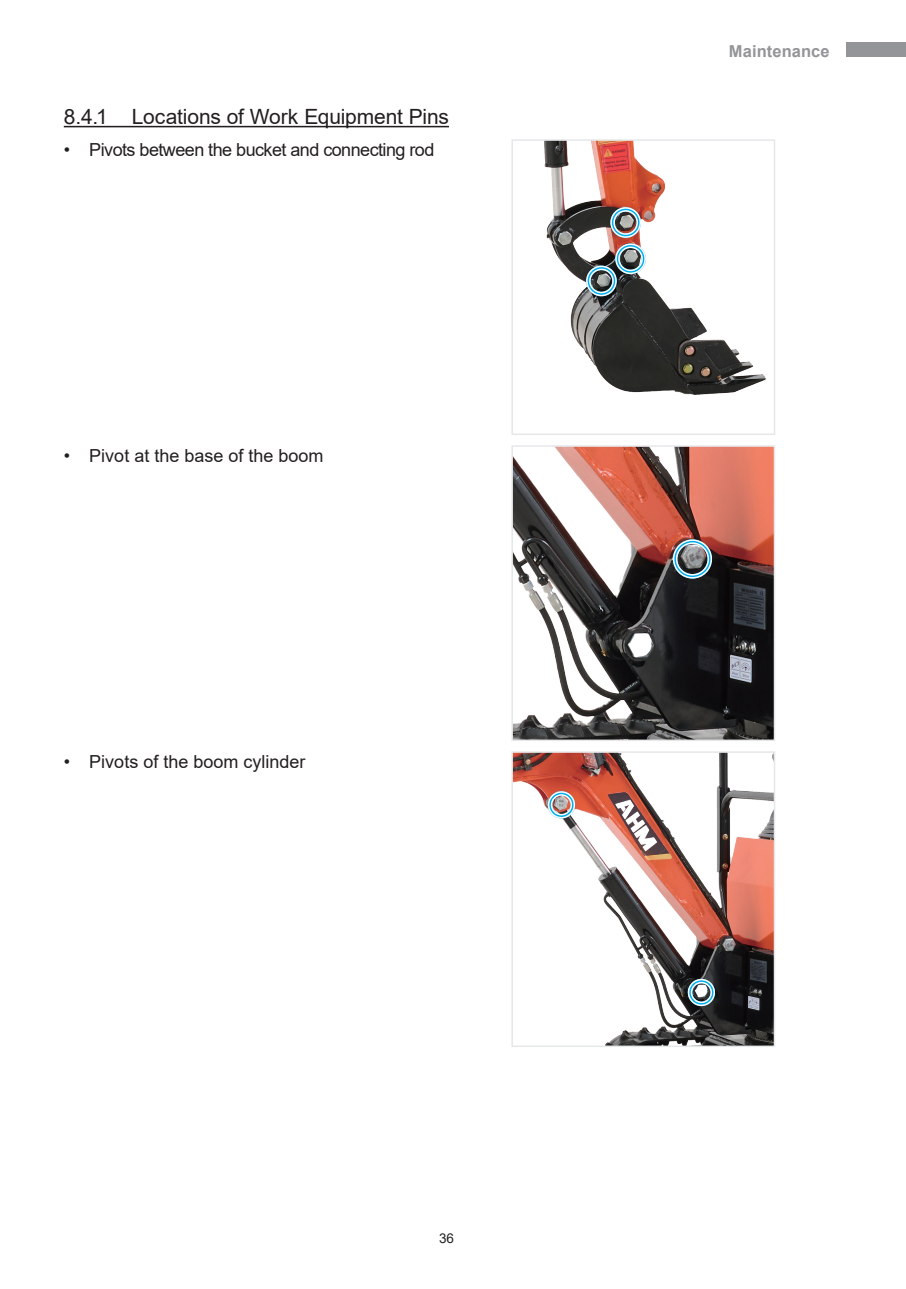
<style>
.page{position:relative;width:906px;height:1289px;background:#fff}
.page>*{position:absolute;margin:0;border:0;box-sizing:border-box;transform-origin:0 0}
.t1{font:21px "Arial";letter-spacing:-.01em;color:#231f20}
.t2{font:18px "Arial";color:#231f20}
.t3{font:18px "Arial";letter-spacing:-.03em;color:#231f20}
.t4{font:700 16.5px "Arial";letter-spacing:.005em;color:#939598}
.t5{font:13.5px "Arial";color:#231f20}
</style>
<div class="page">
<div style="left:846px;top:43px;width:60px;height:14px;background:#939598"></div>
<hr style="left:64px;top:126px;width:385px;height:1px;background:#231f20">
<img style="left:544px;top:142px;width:222px;height:253px">
<div style="left:511px;top:139px;width:264px;height:296px;border:2px solid #e6e7e9"></div>
<img style="left:514px;top:448px;width:258px;height:290px">
<div style="left:511px;top:445px;width:264px;height:296px;border:2px solid #e6e7e9"></div>
<img style="left:514px;top:754px;width:258px;height:290px">
<div style="left:511px;top:751px;width:264px;height:296px;border:2px solid #e6e7e9"></div>
<div style="left:586px;top:266px;width:31px;height:30px;border:4px solid #00aeef;border-radius:50%"></div>
<div style="left:586px;top:266px;width:31px;height:30px;border:1px solid #fff;border-radius:50%"></div>
<div style="left:589px;top:269px;width:25px;height:24px;border:1px solid #fff;border-radius:50%"></div>
<div style="left:673px;top:539px;width:39px;height:39px;border:4px solid #00aeef;border-radius:50%"></div>
<div style="left:673px;top:539px;width:39px;height:39px;border:1px solid #fff;border-radius:50%"></div>
<div style="left:676px;top:542px;width:33px;height:33px;border:1px solid #fff;border-radius:50%"></div>
<div style="left:548px;top:791px;width:27px;height:27px;border:4px solid #00aeef;border-radius:50%"></div>
<div style="left:548px;top:791px;width:27px;height:27px;border:1px solid #fff;border-radius:50%"></div>
<div style="left:551px;top:794px;width:21px;height:21px;border:1px solid #fff;border-radius:50%"></div>
<div style="left:688px;top:978px;width:27px;height:28px;border:4px solid #00aeef;border-radius:50%"></div>
<div style="left:688px;top:978px;width:27px;height:28px;border:1px solid #fff;border-radius:50%"></div>
<div style="left:691px;top:981px;width:21px;height:22px;border:1px solid #fff;border-radius:50%"></div>
<div style="left:615px;top:243px;width:31px;height:31px;border:4px solid #00aeef;border-radius:50%"></div>
<div style="left:615px;top:243px;width:31px;height:31px;border:1px solid #fff;border-radius:50%"></div>
<div style="left:618px;top:246px;width:25px;height:25px;border:1px solid #fff;border-radius:50%"></div>
<div style="left:610px;top:207px;width:31px;height:31px;border:4px solid #00aeef;border-radius:50%"></div>
<div style="left:610px;top:207px;width:31px;height:31px;border:1px solid #fff;border-radius:50%"></div>
<div style="left:613px;top:210px;width:25px;height:25px;border:1px solid #fff;border-radius:50%"></div>
<p class="t1" style="left:64px;top:102px;width:387px">8.4.1 Locations of Work Equipment Pins</p>
<p class="t3" style="left:64px;top:137px;width:372px">• Pivots between the bucket and connecting rod</p>
<p class="t2" style="left:64px;top:443px;width:261px">• Pivot at the base of the boom</p>
<p class="t2" style="left:64px;top:748px;width:243px">• Pivots of the boom cylinder</p>
<p class="t5" style="left:439px;top:1228px;width:17px">36</p>
<p class="t4" style="left:729px;top:40px;width:102px">Maintenance</p>
</div>
